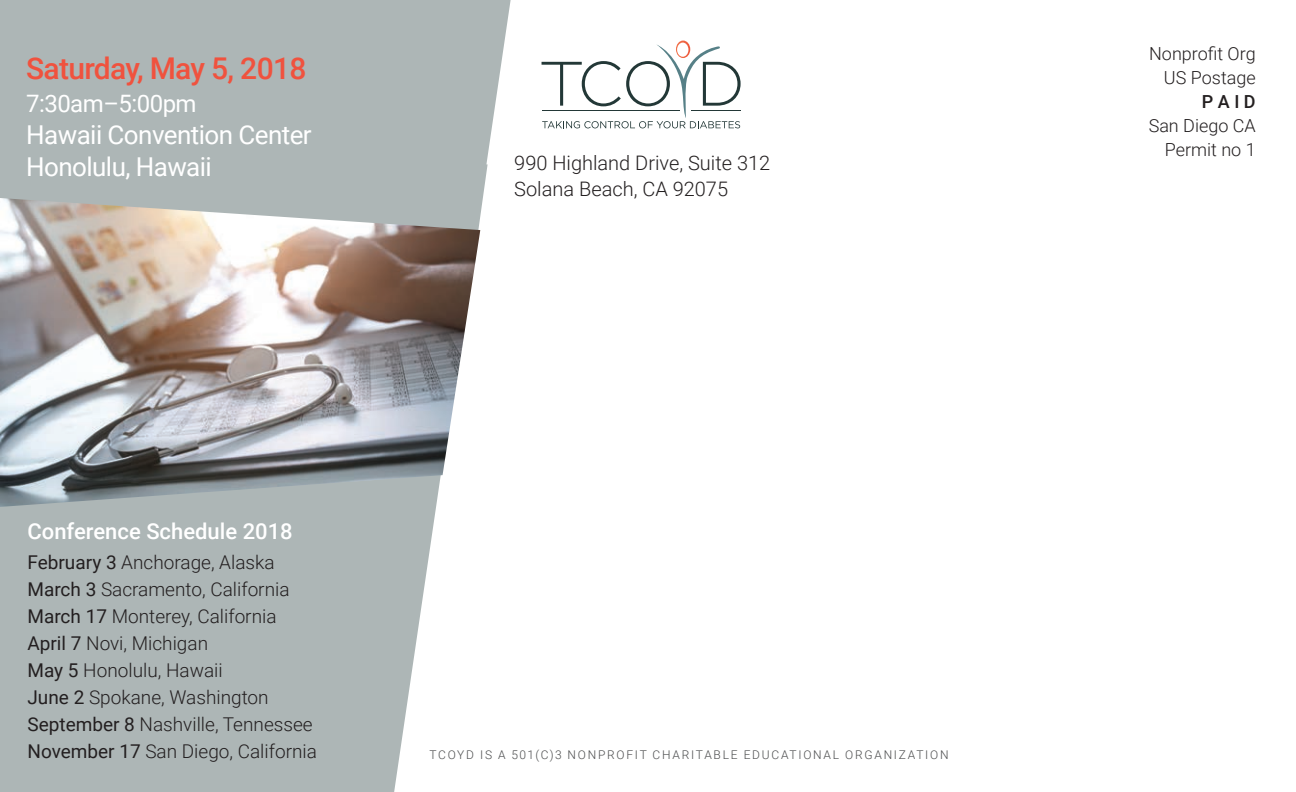
<style>
.page{position:relative;width:1296px;height:792px;background:#fff}
.page>*{position:absolute;margin:0;border:0;box-sizing:border-box;transform-origin:0 0}
.t1{font:500 30px "Roboto";letter-spacing:-.025em;color:#f0523e}
.t2{font:26px "Roboto";letter-spacing:-.02em;color:#fff}
.t3{font:24px "Roboto";letter-spacing:-.02em;color:#fff}
.t4{font:500 22px "Roboto";color:#fff}
.t5{font:300 20px "Roboto";color:#231f20}
.t6{font:300 19px "Roboto";color:#231f20}
.t7{font:300 18px "Roboto";color:#231f20}
.t8{font:500 18px "Roboto";color:#231f20}
.t9{font:300 12px "Roboto";letter-spacing:.145em;color:#4b4c4d}
.s1{font-weight:400}
</style>
<div class="page">
<svg style="left:0;top:0;width:511px;height:792px;fill:#adb6b6"></svg>
<svg style="left:542px;top:41px;width:199px;height:87px"></svg>
<div style="left:16px;top:164px;width:472px;height:114px;background:#adb6b6"></div>
<img style="left:0;top:198px;width:480px;height:309px">
<p class="t1" style="left:26px;top:47px;width:282px">Saturday, May 5, 2018</p>
<p class="t3" style="left:26px;top:86px;width:172px">7:30am–5:00pm</p>
<p class="t2" style="left:26px;top:116px;width:287px">Hawaii Convention Center</p>
<p class="t2" style="left:26px;top:148px;width:187px">Honolulu, Hawaii</p>
<p class="t5" style="left:514px;top:149px;width:257px">990 Highland Drive, Suite 312</p>
<p class="t5" style="left:514px;top:175px;width:215px">Solana Beach, CA 92075</p>
<p class="t4" style="left:27px;top:516px;width:267px">Conference Schedule 2018</p>
<p class="t6" style="left:27px;top:549px;width:249px"><span class="s1">February 3</span> Anchorage, Alaska</p>
<p class="t6" style="left:27px;top:576px;width:264px"><span class="s1">March 3</span> Sacramento, California</p>
<p class="t6" style="left:27px;top:603px;width:251px"><span class="s1">March 17</span> Monterey, California</p>
<p class="t6" style="left:27px;top:630px;width:182px"><span class="s1">April 7</span> Novi, Michigan</p>
<p class="t6" style="left:27px;top:657px;width:197px"><span class="s1">May 5</span> Honolulu, Hawaii</p>
<p class="t6" style="left:27px;top:684px;width:243px"><span class="s1">June 2</span> Spokane, Washington</p>
<p class="t6" style="left:27px;top:711px;width:287px"><span class="s1">September 8</span> Nashville, Tennessee</p>
<p class="t6" style="left:27px;top:738px;width:291px"><span class="s1">November 17</span> San Diego, California</p>
<p class="t9" style="left:429px;top:746px;width:521px">TCOYD IS A 501(C)3 NONPROFIT CHARITABLE EDUCATIONAL ORGANIZATION</p>
<p class="t7" style="left:1149px;top:41px;width:108px">Nonprofit Org</p>
<p class="t7" style="left:1164px;top:65px;width:93px">US Postage</p>
<p class="t8" style="left:1202px;top:89px;width:55px">P A I D</p>
<p class="t7" style="left:1149px;top:113px;width:109px">San Diego CA</p>
<p class="t7" style="left:1165px;top:137px;width:92px">Permit no 1</p>
</div>
